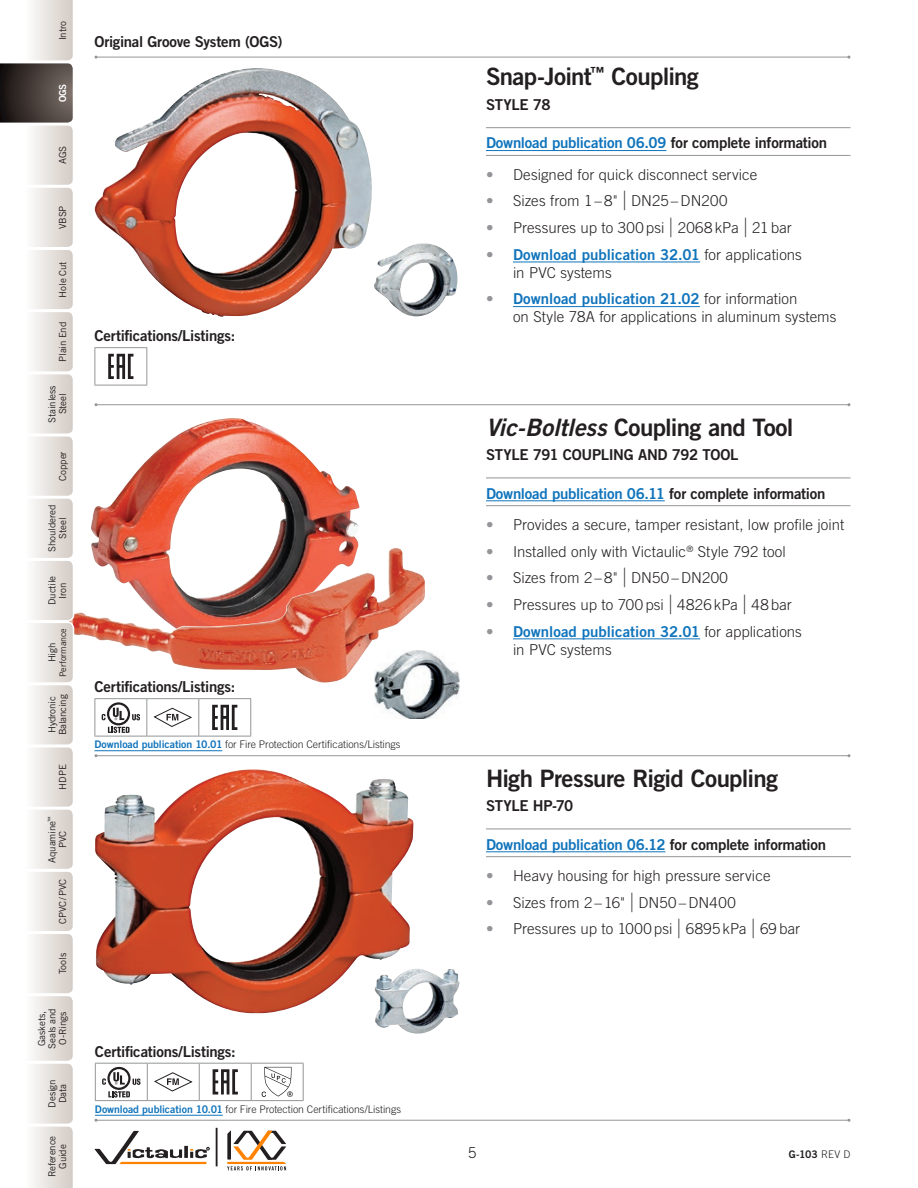
<style>
.page{position:relative;width:918px;height:1188px;background:#fff}
.page>*{position:absolute;margin:0;border:0;box-sizing:border-box;transform-origin:0 0}
.t1{font:24px "Trade Gothic LT Std Bd 2";letter-spacing:-.03em;color:#231f20}
.t2{font:300 15px "Trade Gothic LT Std";letter-spacing:.005em;color:#231f20}
.t3{font:15px "Trade Gothic LT Std Bd 2";letter-spacing:-.015em;color:#1074bc}
.t4{font:15px "Trade Gothic LT Std Bd 2";letter-spacing:-.02em;color:#231f20}
.t5{font:300 10.5px "Trade Gothic LT Std";color:#231f20}
.t6{font:10.5px "Trade Gothic LT Std Bd 2";color:#231f20}
.t7{font:9.75px/10.5px "Trade Gothic LT Std";letter-spacing:-.015em;color:#231f20;text-align:center}
.t8{font:9.75px "Trade Gothic LT Std Bd 2";color:#fff}
.t9{font:9px "Trade Gothic LT Std";letter-spacing:-.01em;color:#231f20}
.s1{font-family:"Trade Gothic LT Std Bd 2";font-weight:400;color:#1074bc}
.s2{color:#231f20}
.s3{color:#939598}
.s4{font-family:"Helvetica Neue LT Std";font-weight:100;font-size:19.5px}
.s5{font-family:"Trade Gothic LT Std";font-weight:300;color:#939598}
.s6{font-family:"Trade Gothic LT Std";font-weight:300;color:#231f20}
.s7{font-family:"Trade Gothic LT Std Bd 2 Obl"}
.s8{font-family:"Trade Gothic LT Std";font-weight:300}
</style>
<div class="page">
<svg style="left:95px;top:1131px;width:114px;height:33px"></svg>
<hr style="left:216px;top:1128px;width:2px;height:38px;background:#231f20">
<svg style="left:227px;top:1131px;width:59px;height:39px"></svg>
<hr style="left:486px;top:478px;width:364px;height:1px;background:#939598">
<hr style="left:486px;top:505px;width:364px;height:1px;background:#939598">
<hr style="left:486px;top:500px;width:179px;height:1px;background:#1074bc">
<hr style="left:513px;top:638px;width:187px;height:1px;background:#1074bc">
<img style="left:91px;top:418px;width:269px;height:130px">
<img style="left:75px;top:548px;width:350px;height:135px">
<hr style="left:96px;top:404px;width:753px;height:1px;background:#939598">
<hr style="left:96px;top:755px;width:753px;height:1px;background:#939598">
<img style="left:95px;top:68px;width:277px;height:249px">
<hr style="left:486px;top:127px;width:364px;height:1px;background:#939598">
<hr style="left:486px;top:155px;width:364px;height:1px;background:#939598">
<hr style="left:486px;top:150px;width:180px;height:1px;background:#1074bc">
<hr style="left:513px;top:262px;width:187px;height:1px;background:#1074bc">
<hr style="left:513px;top:306px;width:187px;height:1px;background:#1074bc">
<img style="left:374px;top:243px;width:84px;height:74px">
<img style="left:95px;top:769px;width:318px;height:244px">
<hr style="left:486px;top:829px;width:365px;height:1px;background:#939598">
<hr style="left:486px;top:856px;width:365px;height:1px;background:#939598">
<hr style="left:486px;top:851px;width:179px;height:1px;background:#1074bc">
<img style="left:375px;top:969px;width:84px;height:65px">
<img style="left:375px;top:651px;width:85px;height:67px">
<hr style="left:94px;top:347px;width:53px;height:1px;background:#939598">
<hr style="left:94px;top:348px;width:1px;height:37px;background:#939598">
<hr style="left:94px;top:385px;width:53px;height:1px;background:#939598">
<hr style="left:146px;top:348px;width:1px;height:37px;background:#939598">
<svg style="left:108px;top:354px;width:25px;height:25px"></svg>
<hr style="left:94px;top:750px;width:128px;height:1px;background:#1074bc">
<hr style="left:94px;top:698px;width:53px;height:1px;background:#939598">
<hr style="left:94px;top:699px;width:1px;height:37px;background:#939598">
<hr style="left:147px;top:698px;width:52px;height:1px;background:#939598">
<hr style="left:146px;top:699px;width:1px;height:37px;background:#939598">
<hr style="left:199px;top:698px;width:52px;height:1px;background:#939598">
<hr style="left:198px;top:699px;width:1px;height:37px;background:#939598">
<hr style="left:94px;top:736px;width:53px;height:1px;background:#939598">
<hr style="left:147px;top:736px;width:52px;height:1px;background:#939598">
<hr style="left:199px;top:736px;width:52px;height:1px;background:#939598">
<hr style="left:250px;top:699px;width:1px;height:37px;background:#939598">
<svg style="left:102px;top:702px;width:38px;height:31px"></svg>
<svg style="left:154px;top:708px;width:38px;height:19px"></svg>
<svg style="left:212px;top:705px;width:25px;height:25px"></svg>
<hr style="left:95px;top:1115px;width:128px;height:1px;background:#1074bc">
<hr style="left:95px;top:1063px;width:52px;height:1px;background:#939598">
<hr style="left:95px;top:1064px;width:1px;height:36px;background:#939598">
<hr style="left:147px;top:1063px;width:52px;height:1px;background:#939598">
<hr style="left:147px;top:1064px;width:1px;height:36px;background:#939598">
<hr style="left:199px;top:1063px;width:52px;height:1px;background:#939598">
<hr style="left:199px;top:1064px;width:1px;height:36px;background:#939598">
<hr style="left:251px;top:1063px;width:53px;height:1px;background:#939598">
<hr style="left:95px;top:1100px;width:52px;height:1px;background:#939598">
<hr style="left:147px;top:1100px;width:52px;height:1px;background:#939598">
<hr style="left:199px;top:1100px;width:52px;height:1px;background:#939598">
<hr style="left:251px;top:1100px;width:53px;height:1px;background:#939598">
<hr style="left:251px;top:1064px;width:1px;height:36px;background:#939598">
<hr style="left:303px;top:1064px;width:1px;height:36px;background:#939598">
<svg style="left:102px;top:1067px;width:39px;height:31px"></svg>
<svg style="left:154px;top:1072px;width:39px;height:20px"></svg>
<svg style="left:213px;top:1069px;width:25px;height:26px"></svg>
<svg style="left:262px;top:1067px;width:31px;height:30px"></svg>
<hr style="left:96px;top:57px;width:753px;height:1px;background:#939598">
<hr style="left:96px;top:1120px;width:753px;height:1px;background:#939598">
<svg style="left:0;top:0;width:75px;height:1188px"></svg>
<p class="t7" style="left:57px;top:40px;width:21px;rotate:-90deg">Intro</p>
<p class="t8" style="left:56px;top:102px;width:20px;rotate:-90deg">OGS</p>
<p class="t7" style="left:57px;top:164px;width:20px;rotate:-90deg">AGS</p>
<p class="t7" style="left:57px;top:229px;width:25px;rotate:-90deg">VBSP</p>
<p class="t7" style="left:57px;top:298px;width:38px;rotate:-90deg">Hole Cut</p>
<p class="t7" style="left:57px;top:362px;width:41px;rotate:-90deg">Plain End</p>
<p class="t7" style="left:47px;top:423px;width:39px;rotate:-90deg">Stainless<br>Steel</p>
<p class="t7" style="left:57px;top:481px;width:31px;rotate:-90deg">Copper</p>
<p class="t7" style="left:47px;top:552px;width:49px;rotate:-90deg">Shouldered<br>Steel</p>
<p class="t7" style="left:47px;top:605px;width:31px;rotate:-90deg">Ductile<br>Iron</p>
<p class="t7" style="left:47px;top:662px;width:21px;rotate:-90deg">High</p>
<p class="t9" style="left:57px;top:677px;width:50px;rotate:-90deg">Performance</p>
<p class="t7" style="left:47px;top:735px;width:42px;text-align:left;rotate:-90deg">Hydronic<br>Balancing</p>
<p class="t7" style="left:57px;top:790px;width:27px;rotate:-90deg">HDPE</p>
<p class="t7" style="left:47px;top:863px;width:48px;rotate:-90deg">Aquamine<sup>™<br></sup>PVC</p>
<p class="t7" style="left:57px;top:924px;width:46px;rotate:-90deg">CPVC/PVC</p>
<p class="t7" style="left:57px;top:974px;width:23px;rotate:-90deg">Tools</p>
<p class="t7" style="left:36px;top:1049px;width:42px;rotate:-90deg">Gaskets,<br>Seals and<br>O-Rings</p>
<p class="t7" style="left:47px;top:1108px;width:30px;rotate:-90deg">Design<br>Data</p>
<p class="t7" style="left:47px;top:1177px;width:43px;rotate:-90deg">Reference<br>Guide</p>
<p class="t4" style="left:94px;top:32px;width:190px">Original Groove System (OGS)</p>
<p class="t4" style="left:94px;top:327px;width:142px">Certifications/Listings:</p>
<p class="t4" style="left:94px;top:678px;width:142px">Certifications/Listings:</p>
<p class="t5" style="left:94px;top:739px;width:308px"><span class="s1">Download publication 10.01</span> for Fire Protection Certifications/Listings</p>
<p class="t4" style="left:95px;top:1042px;width:142px">Certifications/Listings:</p>
<p class="t5" style="left:95px;top:1103px;width:308px"><span class="s1">Download publication 10.01</span> for Fire Protection Certifications/Listings</p>
<h1 class="t1" style="left:486px;top:62px;width:214px">Snap-Joint<sup>™</sup> Coupling</h1>
<p class="t4" style="left:486px;top:95px;width:66px">STYLE 78</p>
<p class="t3" style="left:486px;top:134px;width:343px">Download publication 06.09 <span class="s2">for complete information</span></p>
<p class="t2" style="left:486px;top:166px;width:273px"><span class="s3">•</span> Designed for quick disconnect service</p>
<p class="t2" style="left:486px;top:192px;width:243px"><span class="s3">•</span> Sizes from 1 – 8" <span class="s4">|</span> DN25 –DN200</p>
<p class="t2" style="left:486px;top:219px;width:307px"><span class="s3">•</span> Pressures up to 300 psi <span class="s4">|</span> 2068 kPa <span class="s4">|</span> 21 bar</p>
<p class="t3" style="left:486px;top:245px;width:317px"><span class="s5">•</span> Download publication 32.01 <span class="s6">for applications</span></p>
<p class="t2" style="left:513px;top:263px;width:100px">in PVC systems</p>
<p class="t3" style="left:486px;top:290px;width:313px"><span class="s5">•</span> Download publication 21.02 <span class="s6">for information</span></p>
<p class="t2" style="left:513px;top:308px;width:325px">on Style 78A for applications in aluminum systems</p>
<h1 class="t1" style="left:486px;top:412px;width:309px"><span class="s7">Vic-Boltless</span> Coupling and Tool</h1>
<p class="t4" style="left:486px;top:446px;width:254px">STYLE 791 COUPLING AND 792 TOOL</p>
<p class="t3" style="left:486px;top:484px;width:341px">Download publication 06.11 <span class="s2">for complete information</span></p>
<p class="t2" style="left:486px;top:516px;width:360px"><span class="s3">•</span> Provides a secure, tamper resistant, low profile joint</p>
<p class="t2" style="left:486px;top:542px;width:301px"><span class="s3">•</span> Installed only with Victaulic<sup>®</sup> Style 792 tool</p>
<p class="t2" style="left:486px;top:569px;width:244px"><span class="s3">•</span> Sizes from 2 – 8" <span class="s4">|</span> DN50 –DN200</p>
<p class="t2" style="left:486px;top:596px;width:307px"><span class="s3">•</span> Pressures up to 700 psi <span class="s4">|</span> 4826 kPa <span class="s4">|</span> 48 bar</p>
<p class="t3" style="left:486px;top:622px;width:317px"><span class="s5">•</span> Download publication 32.01 <span class="s6">for applications</span></p>
<p class="t2" style="left:513px;top:640px;width:100px">in PVC systems</p>
<h1 class="t1" style="left:486px;top:763px;width:294px">High Pressure Rigid Coupling</h1>
<p class="t4" style="left:486px;top:797px;width:89px">STYLE HP-70</p>
<p class="t3" style="left:486px;top:835px;width:342px">Download publication 06.12 <span class="s2">for complete information</span></p>
<p class="t2" style="left:486px;top:867px;width:286px"><span class="s3">•</span> Heavy housing for high pressure service</p>
<p class="t2" style="left:486px;top:893px;width:251px"><span class="s3">•</span> Sizes from 2 – 16" <span class="s4">|</span> DN50 –DN400</p>
<p class="t2" style="left:486px;top:920px;width:316px"><span class="s3">•</span> Pressures up to 1000 psi <span class="s4">|</span> 6895 kPa <span class="s4">|</span> 69 bar</p>
<p class="t2" style="left:468px;top:1144px;width:10px">5</p>
<p class="t6" style="left:789px;top:1148px;width:63px">G-103 <span class="s8">REV D</span></p>
</div>
